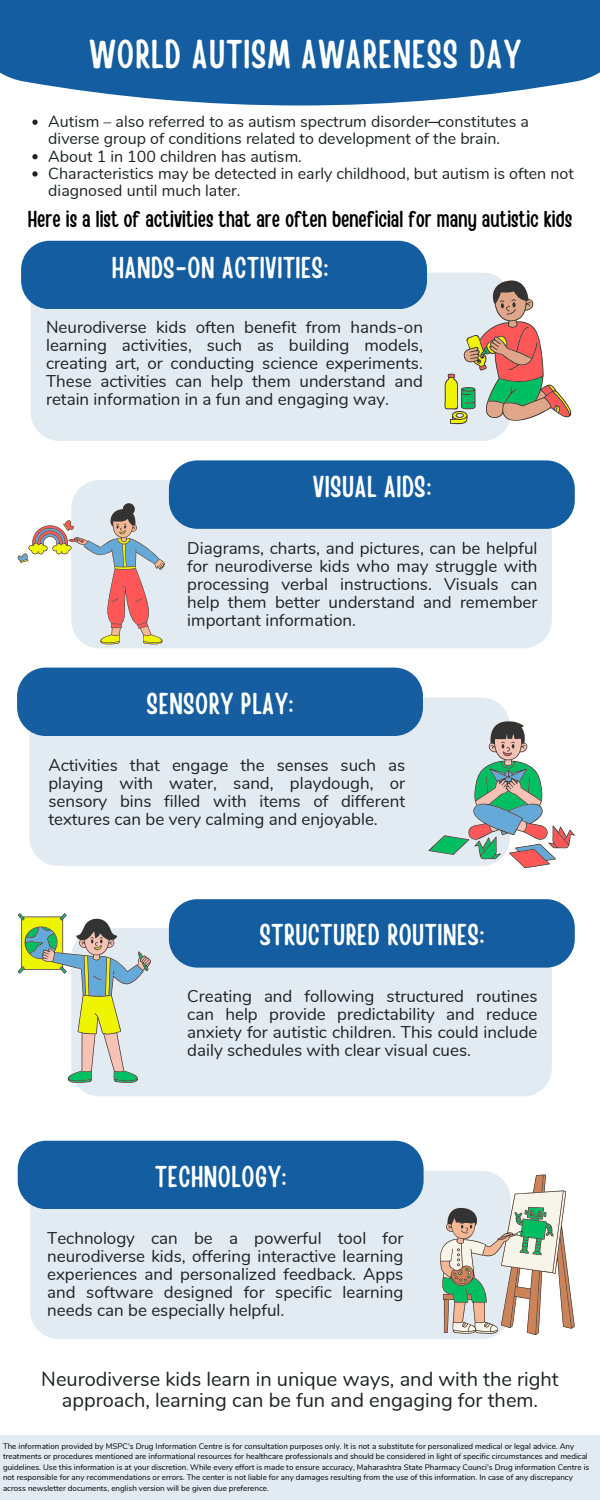
<style>
.page{position:relative;width:600px;height:1500px;background:#fff}
.page>*{position:absolute;margin:0;border:0;box-sizing:border-box;transform-origin:0 0}
.t1{font:40px "Handy Casual Condensed";letter-spacing:.03em;color:#fff}
.t2{font:30px "Handy Casual Condensed";letter-spacing:.015em;color:#fff}
.t3{font:23px "Handy Casual Condensed";color:#000}
.t4{font:20px/21.8px "Nunito";color:#1f2122;text-align:center}
.t5{font:17px/18px "Nunito";color:#1f2122;text-align:justify}
.t6{font:16px/17.2px "Nunito";color:#1f2122}
.t7{font:8px/10.5px "Nunito";color:#000}
.s1{font-family:"Noto Sans"}
</style>
<div class="page">
<div style="left:31px;top:273px;width:480px;height:168px;background:#e3ebf2;border-radius:28px"></div>
<div style="left:21px;top:241px;width:406px;height:68px;background:#145da0;border-radius:28px"></div>
<div style="left:71px;top:480px;width:481px;height:168px;background:#e3ebf2;border-radius:28px"></div>
<div style="left:169px;top:460px;width:406px;height:69px;background:#145da0;border-radius:29px"></div>
<div style="left:29px;top:698px;width:481px;height:168px;background:#e3ebf2;border-radius:28px"></div>
<div style="left:17px;top:668px;width:406px;height:68px;background:#145da0;border-radius:29px"></div>
<div style="left:71px;top:928px;width:481px;height:168px;background:#e3ebf2;border-radius:28px"></div>
<div style="left:169px;top:899px;width:406px;height:69px;background:#145da0;border-radius:28px"></div>
<div style="left:30px;top:1171px;width:481px;height:168px;background:#e3ebf2;border-radius:28px"></div>
<div style="left:18px;top:1141px;width:406px;height:68px;background:#145da0;border-radius:28px"></div>
<svg style="left:444px;top:279px;width:128px;height:146px"></svg>
<svg style="left:17px;top:503px;width:148px;height:141px"></svg>
<svg style="left:440px;top:1175px;width:135px;height:160px"></svg>
<svg style="left:0;top:0;width:600px;height:105px;background:#286ba8"></svg>
<div style="left:0;top:1435px;width:600px;height:65px;background:#e3ebf2"></div>
<svg style="left:18px;top:913px;width:132px;height:170px"></svg>
<svg style="left:428px;top:720px;width:147px;height:148px"></svg>
<svg style="left:32px;top:120px;width:6px;height:5px"></svg>
<svg style="left:32px;top:154px;width:6px;height:5px"></svg>
<svg style="left:32px;top:171px;width:6px;height:6px"></svg>
<h1 class="t1" style="left:89px;top:28px;width:433px">WORLD AUTISM AWARENESS DAY</h1>
<p class="t6" style="left:48px;top:113px;width:482px">Autism – also referred to as autism spectrum disorder <span class="s1">̶</span>constitutes a diverse group of conditions related to development of the brain.</p>
<p class="t6" style="left:48px;top:148px;width:255px">About 1 in 100 children has autism.</p>
<p class="t6" style="left:48px;top:165px;width:527px">Characteristics may be detected in early childhood, but autism is often not diagnosed until much later.</p>
<p class="t3" style="left:28px;top:204px;width:546px">Here is a list of activities that are often beneficial for many autistic kids</p>
<h3 class="t2" style="left:112px;top:248px;width:218px">HANDS-ON ACTIVITIES:</h3>
<h2 class="t5" style="left:46px;top:318px;width:378px">Neurodiverse kids often benefit from hands-on learning activities, such as building models, creating art, or conducting science experiments.<br>These activities can help them understand and retain information in a fun and engaging way.</h2>
<h5 class="t2" style="left:313px;top:467px;width:120px">VISUAL AIDS:</h5>
<p class="t5" style="left:187px;top:539px;width:352px">Diagrams, charts, and pictures, can be helpful for neurodiverse kids who may struggle with processing verbal instructions. Visuals can help them better understand and remember important information.</p>
<h2 class="t2" style="left:147px;top:684px;width:148px">SENSORY PLAY:</h2>
<h5 class="t5" style="left:48px;top:757px;width:358px">Activities that engage the senses such as playing with water, sand, playdough, or sensory bins filled with items of different textures can be very calming and enjoyable.</h5>
<p class="t2" style="left:260px;top:915px;width:226px">STRUCTURED ROUTINES:</p>
<h2 class="t5" style="left:187px;top:988px;width:352px">Creating and following structured routines can help provide predictability and reduce anxiety for autistic children. This could include daily schedules with clear visual cues.</h2>
<p class="t2" style="left:155px;top:1157px;width:132px">TECHNOLOGY:</p>
<h2 class="t5" style="left:47px;top:1230px;width:358px">Technology can be a powerful tool for neurodiverse kids, offering interactive learning experiences and personalized feedback. Apps and software designed for specific learning needs can be especially helpful.</h2>
<p class="t4" style="left:41px;top:1368px;width:519px">Neurodiverse kids learn in unique ways, and with the right approach, learning can be fun and engaging for them.</p>
<p class="t7" style="left:3px;top:1441px;width:588px">The information provided by MSPC's Drug Information Centre is for consultation purposes only. It is not a substitute for personalized medical or legal advice. Any treatments or procedures mentioned are informational resources for healthcare professionals and should be considered in light of specific circumstances and medical guidelines. Use this information is at your discretion. While every effort is made to ensure accuracy, Maharashtra State Pharmacy Counci's Drug information Centre is not responsible for any recommendations or errors. The center is not liable for any damages resulting from the use of this information. In case of any discrepancy across newsletter documents, english version will be given due preference.</p>
</div>
